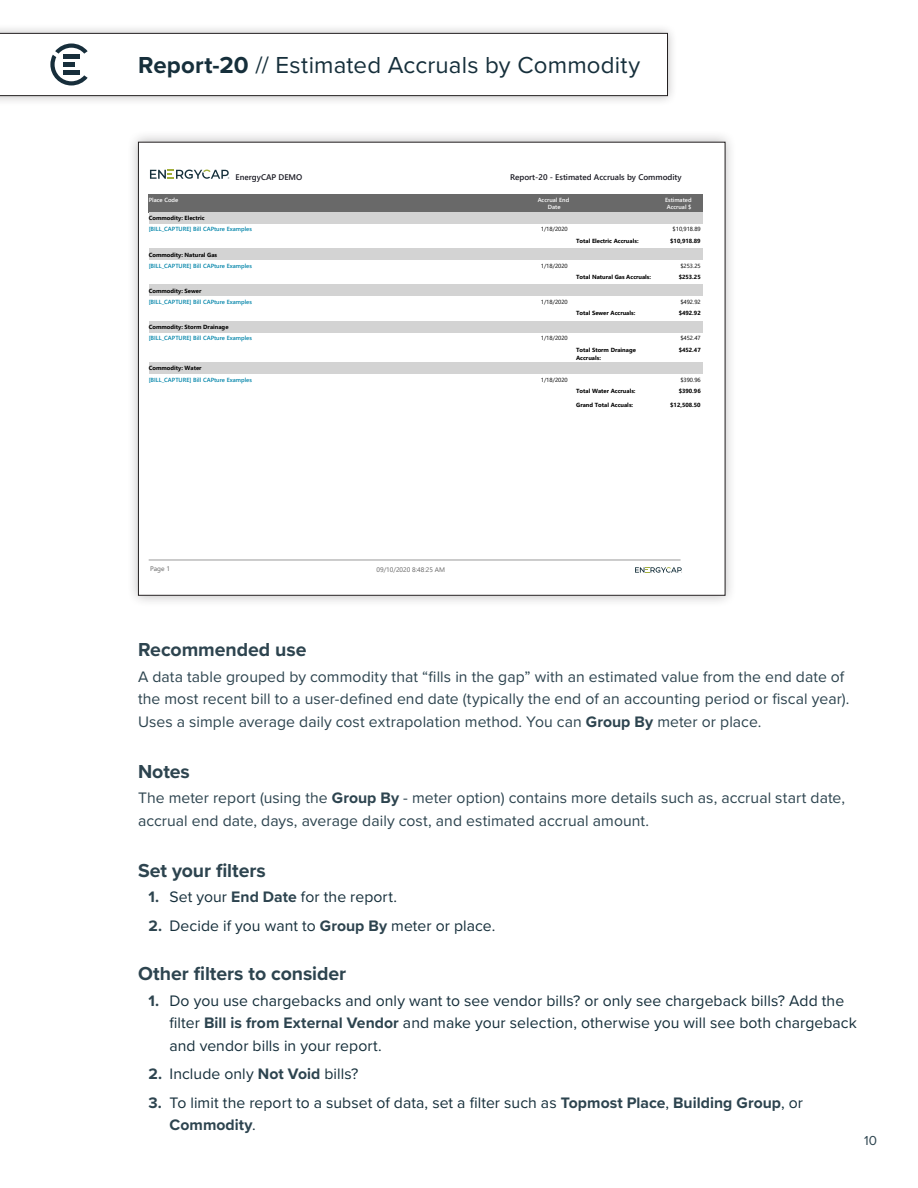
<style>
.page{position:relative;width:918px;height:1188px;background:#fff}
.page>*{position:absolute;margin:0;border:0;box-sizing:border-box;transform-origin:0 0}
.Report_name{font:24px "Proxima Nova";letter-spacing:.01em;color:#162f3b}
.t1{font:700 19.5px "Proxima Nova";letter-spacing:-.005em;color:#2d444f}
.body{font:15.75px/22.5px "Proxima Nova";letter-spacing:.005em;color:#2d444f}
.t2{font:15.75px/22.5px "Proxima Nova";letter-spacing:.005em;color:#162f3b}
.t3{font:13.5px "Proxima Nova";color:#2d444f}
.t4{font:600 8.1px "Segoe UI";color:#1a1a23}
.t5{font:6.75px "Segoe UI";color:#666}
.t6{font:600 6px/11.1px "Segoe UI";color:#0084a9}
.t7{font:700 6px/7.9px "Segoe UI";color:#000}
.t8{font:6px "Segoe UI";color:#000}
.t9{font:600 6px/7.9px "Segoe UI";color:#fff;text-align:center}
.s1{font-weight:700}
.s2{font-weight:700;color:#000}
.s3{font-weight:700;color:#2d444f}
</style>
<div class="page">
<div style="left:0;top:23px;width:678px;height:83px;background:#231f20;opacity:.3"></div>
<div style="left:126px;top:130px;width:611px;height:478px;background:#231f20;opacity:.3"></div>
<div style="left:138px;top:142px;width:587px;height:453px;background:#fff"></div>
<div style="left:149px;top:194px;width:101px;height:18px;background:#696969"></div>
<div style="left:250px;top:194px;width:105px;height:18px;background:#696969"></div>
<div style="left:355px;top:194px;width:66px;height:18px;background:#696969"></div>
<div style="left:421px;top:194px;width:68px;height:18px;background:#696969"></div>
<div style="left:489px;top:194px;width:45px;height:18px;background:#696969"></div>
<div style="left:534px;top:194px;width:41px;height:18px;background:#696969"></div>
<div style="left:575px;top:194px;width:32px;height:18px;background:#696969"></div>
<div style="left:607px;top:194px;width:49px;height:18px;background:#696969"></div>
<div style="left:656px;top:194px;width:46px;height:18px;background:#696969"></div>
<div style="left:149px;top:212px;width:272px;height:12px;background:#d3d3d3"></div>
<div style="left:421px;top:212px;width:68px;height:12px;background:#d3d3d3"></div>
<div style="left:489px;top:212px;width:45px;height:12px;background:#d3d3d3"></div>
<div style="left:534px;top:212px;width:41px;height:12px;background:#d3d3d3"></div>
<div style="left:575px;top:212px;width:32px;height:12px;background:#d3d3d3"></div>
<div style="left:607px;top:212px;width:49px;height:12px;background:#d3d3d3"></div>
<div style="left:656px;top:212px;width:46px;height:12px;background:#d3d3d3"></div>
<div style="left:149px;top:249px;width:272px;height:11px;background:#d3d3d3"></div>
<div style="left:421px;top:249px;width:68px;height:11px;background:#d3d3d3"></div>
<div style="left:489px;top:249px;width:45px;height:11px;background:#d3d3d3"></div>
<div style="left:534px;top:249px;width:41px;height:11px;background:#d3d3d3"></div>
<div style="left:575px;top:249px;width:32px;height:11px;background:#d3d3d3"></div>
<div style="left:607px;top:249px;width:49px;height:11px;background:#d3d3d3"></div>
<div style="left:656px;top:249px;width:46px;height:11px;background:#d3d3d3"></div>
<div style="left:149px;top:285px;width:272px;height:11px;background:#d3d3d3"></div>
<div style="left:421px;top:285px;width:68px;height:11px;background:#d3d3d3"></div>
<div style="left:489px;top:285px;width:45px;height:11px;background:#d3d3d3"></div>
<div style="left:534px;top:285px;width:41px;height:11px;background:#d3d3d3"></div>
<div style="left:575px;top:285px;width:32px;height:11px;background:#d3d3d3"></div>
<div style="left:607px;top:285px;width:49px;height:11px;background:#d3d3d3"></div>
<div style="left:656px;top:285px;width:46px;height:11px;background:#d3d3d3"></div>
<div style="left:149px;top:321px;width:272px;height:11px;background:#d3d3d3"></div>
<div style="left:421px;top:321px;width:68px;height:11px;background:#d3d3d3"></div>
<div style="left:489px;top:321px;width:45px;height:11px;background:#d3d3d3"></div>
<div style="left:534px;top:321px;width:41px;height:11px;background:#d3d3d3"></div>
<div style="left:575px;top:321px;width:32px;height:11px;background:#d3d3d3"></div>
<div style="left:607px;top:321px;width:49px;height:11px;background:#d3d3d3"></div>
<div style="left:656px;top:321px;width:46px;height:11px;background:#d3d3d3"></div>
<div style="left:149px;top:363px;width:272px;height:11px;background:#d3d3d3"></div>
<div style="left:421px;top:363px;width:68px;height:11px;background:#d3d3d3"></div>
<div style="left:489px;top:363px;width:45px;height:11px;background:#d3d3d3"></div>
<div style="left:534px;top:363px;width:41px;height:11px;background:#d3d3d3"></div>
<div style="left:575px;top:363px;width:32px;height:11px;background:#d3d3d3"></div>
<div style="left:607px;top:363px;width:49px;height:11px;background:#d3d3d3"></div>
<div style="left:656px;top:363px;width:46px;height:11px;background:#d3d3d3"></div>
<hr style="left:149px;top:560px;width:532px;height:1px;background:#999">
<svg style="left:150px;top:170px;width:79px;height:9px"></svg>
<svg style="left:635px;top:567px;width:47px;height:6px"></svg>
<svg style="left:0;top:33px;width:668px;height:63px"></svg>
<p class="Report_name" style="left:138px;top:47px;width:504px"><span class="s1">Report-20</span> // Estimated Accruals by Commodity</p>
<p class="t4" style="left:236px;top:169px;width:68px">EnergyCAP DEMO</p>
<p class="t4" style="left:510px;top:170px;width:173px">Report-20 - Estimated Accruals by Commodity</p>
<p class="t9" style="left:149px;top:195px;width:31px">Place Code</p>
<p class="t9" style="left:538px;top:195px;width:33px">Accrual End<br>Date</p>
<p class="t9" style="left:665px;top:195px;width:28px;text-align:left">Estimated<br>Accrual $</p>
<p class="t6" style="left:149px;top:212px;width:105px"><span class="s2">Commodity: Electric<br></span>[BILL_CAPTURE] Bill CAPture Examples</p>
<p class="t8" style="left:541px;top:224px;width:29px">1/18/2020</p>
<p class="t8" style="left:673px;top:224px;width:30px">$10,918.89</p>
<p class="t7" style="left:576px;top:237px;width:64px">Total Electric Accruals:</p>
<p class="t7" style="left:670px;top:237px;width:32px">$10,918.89</p>
<p class="t6" style="left:149px;top:248px;width:105px"><span class="s2">Commodity: Natural Gas </span>[BILL_CAPTURE] Bill CAPture Examples</p>
<p class="t8" style="left:541px;top:260px;width:29px">1/18/2020</p>
<p class="t8" style="left:680px;top:260px;width:22px">$253.25</p>
<p class="t7" style="left:576px;top:273px;width:77px">Total Natural Gas Accruals:</p>
<p class="t7" style="left:679px;top:273px;width:24px">$253.25</p>
<p class="t6" style="left:149px;top:284px;width:105px"><span class="s2">Commodity: Sewer<br></span>[BILL_CAPTURE] Bill CAPture Examples</p>
<p class="t8" style="left:541px;top:296px;width:29px">1/18/2020</p>
<p class="t8" style="left:680px;top:296px;width:22px">$492.92</p>
<p class="t7" style="left:576px;top:309px;width:61px">Total Sewer Accruals:</p>
<p class="t7" style="left:679px;top:309px;width:24px">$492.92</p>
<p class="t6" style="left:149px;top:321px;width:105px"><span class="s2">Commodity: Storm Drainage </span>[BILL_CAPTURE] Bill CAPture Examples</p>
<p class="t8" style="left:541px;top:332px;width:29px">1/18/2020</p>
<p class="t8" style="left:680px;top:332px;width:22px">$452.47</p>
<p class="t7" style="left:576px;top:345px;width:61px">Total Storm Drainage<br>Accruals:</p>
<p class="t7" style="left:679px;top:345px;width:24px">$452.47</p>
<p class="t6" style="left:149px;top:362px;width:105px"><span class="s2">Commodity: Water<br></span>[BILL_CAPTURE] Bill CAPture Examples</p>
<p class="t8" style="left:541px;top:374px;width:29px">1/18/2020</p>
<p class="t8" style="left:680px;top:374px;width:22px">$390.96</p>
<p class="t7" style="left:576px;top:387px;width:61px">Total Water Accruals:</p>
<p class="t7" style="left:679px;top:387px;width:24px">$390.96</p>
<p class="t7" style="left:576px;top:400px;width:59px">Grand Total Accuals:</p>
<p class="t7" style="left:670px;top:400px;width:32px">$12,508.50</p>
<p class="t5" style="left:150px;top:562px;width:21px">Page 1</p>
<p class="t5" style="left:376px;top:564px;width:70px">09/10/2020 8:48:25 AM</p>
<h1 class="t1" style="left:138px;top:635px;width:170px">Recommended use</h1>
<p class="body" style="left:138px;top:664px;width:713px">A data table grouped by commodity that “fills in the gap” with an estimated value from the end date of the most recent bill to a user-defined end date (typically the end of an accounting period or fiscal year).<br>Uses a simple average daily cost extrapolation method. You can <span class="s1">Group By</span> meter or place.</p>
<h1 class="t1" style="left:138px;top:757px;width:53px">Notes</h1>
<p class="body" style="left:138px;top:786px;width:709px">The meter report (using the <span class="s1">Group By</span> - meter option) contains more details such as, accrual start date, accrual end date, days, average daily cost, and estimated accrual amount.</p>
<h1 class="t1" style="left:138px;top:856px;width:129px">Set your filters</h1>
<p class="t2" style="left:148px;top:885px;width:250px"><span class="s3">1.</span> Set your <span class="s3">End Date</span> for the report.</p>
<p class="t2" style="left:148px;top:913px;width:348px"><span class="s3">2.</span> Decide if you want to <span class="s3">Group By</span> meter or place.</p>
<h1 class="t1" style="left:138px;top:959px;width:210px">Other filters to consider</h1>
<p class="t2" style="left:170px;top:988px;width:689px;text-indent:-21px"><span class="s3">1.</span> Do you use chargebacks and only want to see vendor bills? or only see chargeback bills? Add the filter <span class="s3">Bill is from External Vendor</span> and make your selection, otherwise you will see both chargeback and vendor bills in your report.</p>
<p class="t2" style="left:148px;top:1062px;width:211px"><span class="s3">2.</span> Include only <span class="s3">Not Void</span> bills?</p>
<p class="t2" style="left:170px;top:1090px;width:635px;text-indent:-21px"><span class="s3">3.</span> To limit the report to a subset of data, set a filter such as <span class="s3">Topmost Place</span>, <span class="s3">Building Group</span>, or<br><span class="s3">Commodity</span>.</p>
<p class="t3" style="left:864px;top:1130px;width:15px">10</p>
</div>
